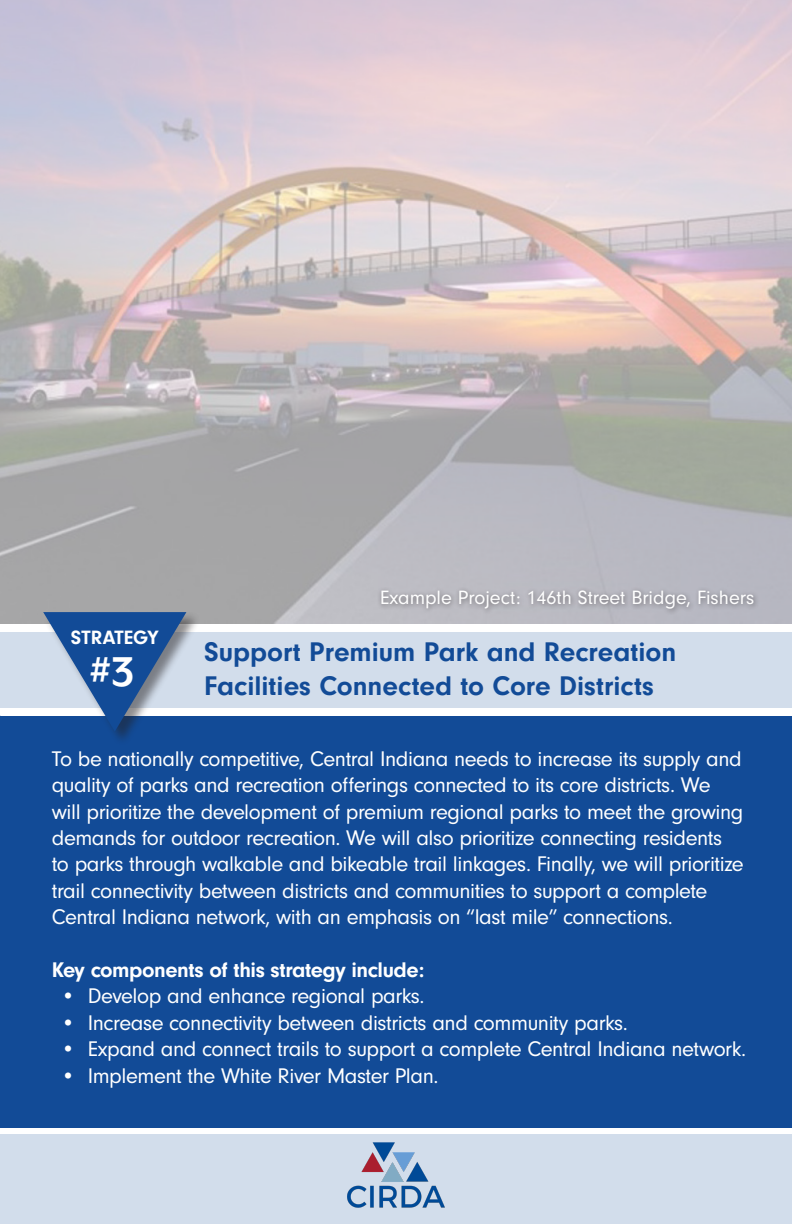
<style>
.page{position:relative;width:792px;height:1224px;background:#fff}
.page>*{position:absolute;margin:0;border:0;box-sizing:border-box;transform-origin:0 0}
.t1{font:700 48px "Mr Eaves XL Mod OT";color:#fff}
.t2{font:700 28px/33.6px "Neuzeit Gro";color:#124b97}
.t3{font:22px/26.4px "Neuzeit Gro";letter-spacing:-.02em;color:#fff}
.t4{font:700 22px "Neuzeit Gro";letter-spacing:-.02em;color:#fff}
.t5{font:20px "Neuzeit Gro";color:#fff}
.t6{font:700 20px "Neuzeit Gro";color:#fff}
</style>
<div class="page">
<div style="left:0;top:716px;width:792px;height:412px;background:#124b97"></div>
<img style="left:0;top:0;width:792px;height:623px">
<div style="left:0;top:632px;width:792px;height:76px;background:#d2ddeb"></div>
<div style="left:377px;top:586px;width:383px;height:29px;background:#231f20;opacity:.5"></div>
<div style="left:0;top:1134px;width:792px;height:90px;background:#d2ddeb"></div>
<img style="left:347px;top:1143px;width:98px;height:65px">
<div style="left:44px;top:612px;width:157px;height:134px;background:#231f20;opacity:.5"></div>
<svg style="left:43px;top:612px;width:143px;height:120px"></svg>
<p class="t6" style="left:71px;top:626px;width:89px">STRATEGY</p>
<p class="t1" style="left:90px;top:648px;width:46px">#3</p>
<p class="t5" style="left:380px;top:587px;width:376px">Example Project: 146th Street Bridge, Fishers</p>
<p class="t2" style="left:204px;top:635px;width:474px">Support Premium Park and Recreation<br>Facilities Connected to Core Districts</p>
<p class="t3" style="left:52px;top:746px;width:694px">To be nationally competitive, Central Indiana needs to increase its supply and quality of parks and recreation offerings connected to its core districts. We will prioritize the development of premium regional parks to meet the growing demands for outdoor recreation. We will also prioritize connecting residents to parks through walkable and bikeable trail linkages. Finally, we will prioritize trail connectivity between districts and communities to support a complete Central Indiana network, with an emphasis on “last mile” connections.</p>
<p class="t4" style="left:52px;top:957px;width:374px">Key components of this strategy include:</p>
<p class="t3" style="left:61px;top:983px;width:365px">• Develop and enhance regional parks.</p>
<p class="t3" style="left:61px;top:1010px;width:569px">• Increase connectivity between districts and community parks.</p>
<p class="t3" style="left:61px;top:1036px;width:687px">• Expand and connect trails to support a complete Central Indiana network.</p>
<p class="t3" style="left:61px;top:1063px;width:379px">• Implement the White River Master Plan.</p>
</div>
